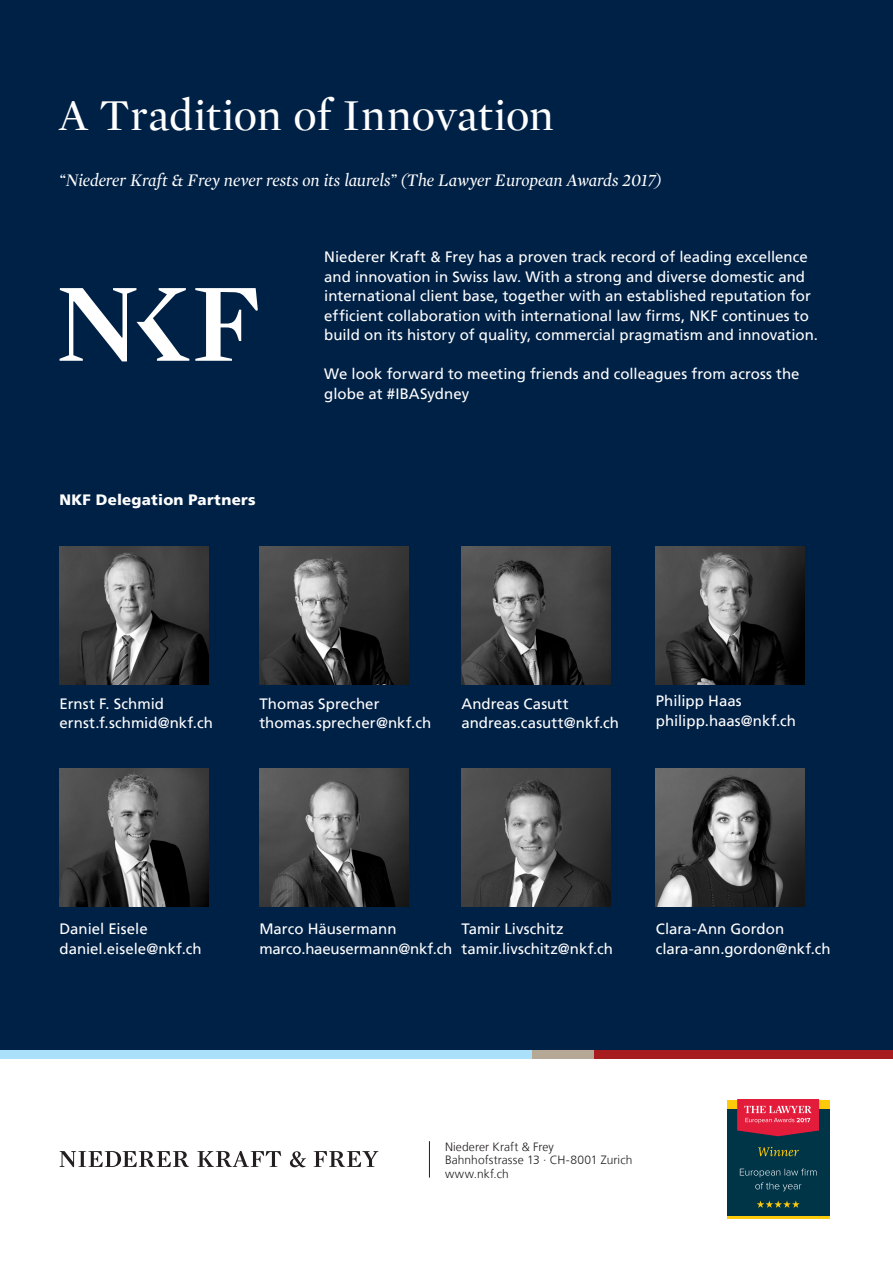
<style>
.page{position:relative;width:893px;height:1263px;background:#fff}
.page>*{position:absolute;margin:0;border:0;box-sizing:border-box;transform-origin:0 0}
.t1{font:45px "Mercury Display";color:#fff}
.t2{font:italic 18px "Mercury Display";letter-spacing:-.005em;color:#fff}
.t3{font:15px/19.5px "Frutiger LT";color:#fff}
.t4{font:900 15px "Frutiger LT";letter-spacing:.02em;color:#fff}
.t5{font:300 12px/13.5px "Frutiger LT";letter-spacing:.01em;color:#231f20}
</style>
<div class="page">
<div style="left:0;top:0;width:893px;height:1055px;background:#002146"></div>
<div style="left:590px;top:1051px;width:303px;height:8px;background:#a61c1f"></div>
<div style="left:522px;top:1051px;width:71px;height:8px;background:#b6a897"></div>
<div style="left:0;top:1051px;width:532px;height:8px;background:#aae0f9"></div>
<svg style="left:195px;top:288px;width:63px;height:73px"></svg>
<svg style="left:60px;top:288px;width:129px;height:73px"></svg>
<svg style="left:60px;top:1151px;width:129px;height:16px"></svg>
<svg style="left:197px;top:1151px;width:84px;height:16px"></svg>
<svg style="left:290px;top:1151px;width:16px;height:16px"></svg>
<svg style="left:314px;top:1151px;width:64px;height:16px"></svg>
<hr style="left:429px;top:1141px;width:1px;height:36px;background:#231f20">
<div style="left:727px;top:1100px;width:102px;height:119px;background:#003447"></div>
<div style="left:727px;top:1100px;width:102px;height:8px;background:#feca0a"></div>
<hr style="left:727px;top:1216px;width:102px;height:3px;background:#feca0a">
<svg style="left:757px;top:1200px;width:43px;height:8px"></svg>
<svg style="left:758px;top:1147px;width:41px;height:9px"></svg>
<svg style="left:737px;top:1100px;width:82px;height:36px"></svg>
<svg style="left:740px;top:1168px;width:76px;height:23px"></svg>
<img style="left:60px;top:547px;width:148px;height:138px">
<img style="left:461px;top:768px;width:149px;height:138px">
<img style="left:259px;top:768px;width:149px;height:138px">
<img style="left:60px;top:768px;width:148px;height:138px">
<img style="left:656px;top:547px;width:149px;height:138px">
<img style="left:461px;top:547px;width:149px;height:138px">
<img style="left:259px;top:547px;width:149px;height:138px">
<img style="left:656px;top:768px;width:149px;height:138px">
<h1 class="t1" style="left:60px;top:84px;width:496px">A Tradition of Innovation</h1>
<p class="t2" style="left:60px;top:168px;width:604px">“Niederer Kraft &amp; Frey never rests on its laurels” (The Lawyer European Awards 2017)</p>
<p class="t4" style="left:60px;top:490px;width:198px">NKF Delegation Partners</p>
<p class="t3" style="left:324px;top:247px;width:495px">Niederer Kraft &amp; Frey has a proven track record of leading excellence and innovation in Swiss law. With a strong and diverse domestic and international client base, together with an established reputation for efficient collaboration with international law firms, NKF continues to build on its history of quality, commercial pragmatism and innovation.</p>
<p class="t3" style="left:324px;top:364px;width:477px">We look forward to meeting friends and colleagues from across the globe at #IBASydney</p>
<p class="t3" style="left:60px;top:694px;width:155px">Ernst F. Schmid ernst.f.schmid@nkf.ch</p>
<p class="t3" style="left:259px;top:694px;width:173px">Thomas Sprecher thomas.sprecher@nkf.ch</p>
<p class="t3" style="left:461px;top:694px;width:159px">Andreas Casutt andreas.casutt@nkf.ch</p>
<p class="t3" style="left:656px;top:691px;width:142px">Philipp Haas philipp.haas@nkf.ch</p>
<p class="t3" style="left:60px;top:919px;width:144px">Daniel Eisele daniel.eisele@nkf.ch</p>
<p class="t3" style="left:259px;top:919px;width:194px">Marco Häusermann marco.haeusermann@nkf.ch</p>
<p class="t3" style="left:461px;top:919px;width:153px">Tamir Livschitz tamir.livschitz@nkf.ch</p>
<p class="t3" style="left:656px;top:919px;width:176px">Clara-Ann Gordon clara-ann.gordon@nkf.ch</p>
<p class="t5" style="left:445px;top:1140px;width:189px">Niederer Kraft &amp; Frey<br>Bahnhofstrasse 13 · CH-8001 Zurich www.nkf.ch</p>
</div>
